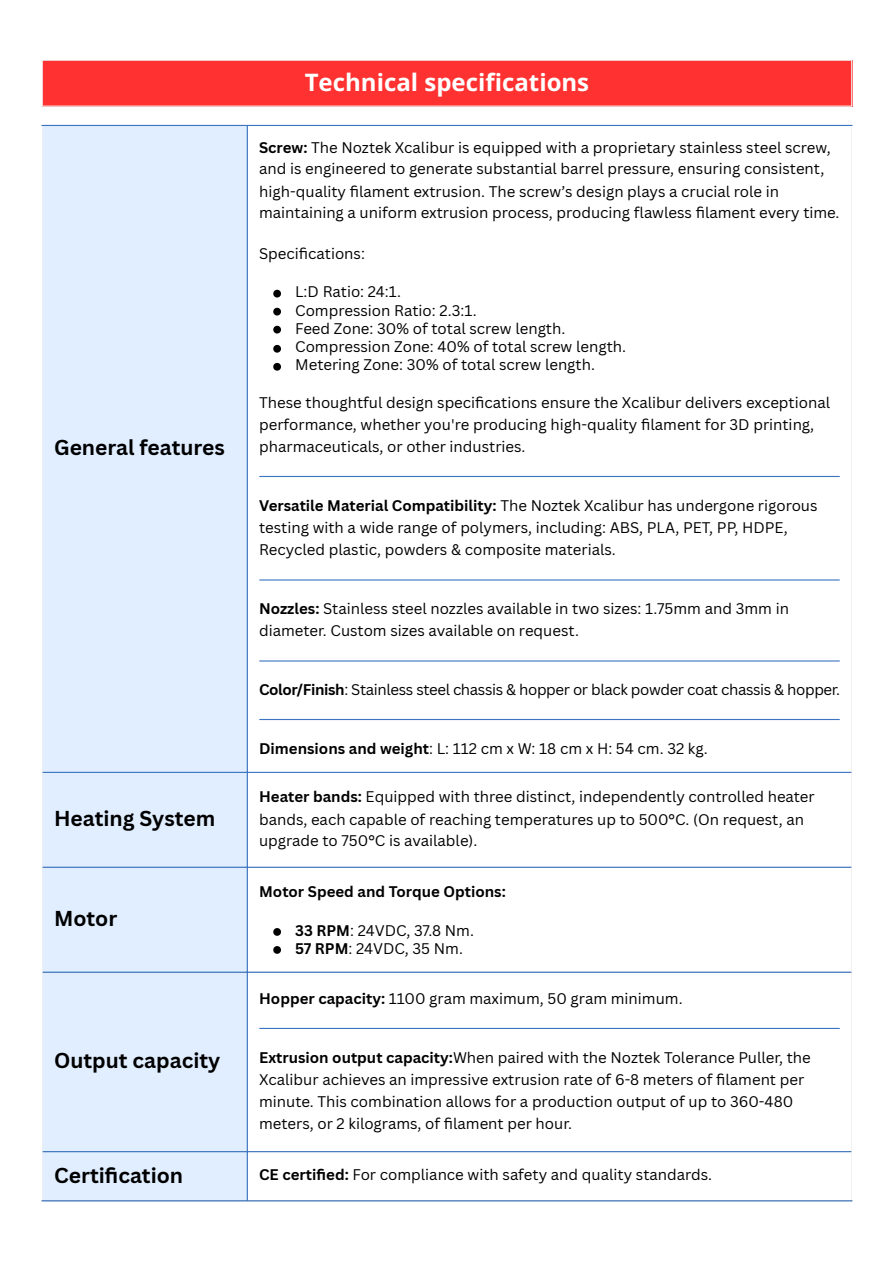
<style>
.page{position:relative;width:894px;height:1263px;background:#fff}
.page>*{position:absolute;margin:0;border:0;box-sizing:border-box;transform-origin:0 0}
.t1{font:700 24px "Open Sans";color:#fff}
.t2{font:700 21px "Canva Sans";color:#000}
.t3{font:15px/21.9px "Canva Sans";color:#000}
.t4{font:15px "Canva Sans";letter-spacing:-.025em;color:#000}
.t5{font:700 15px "Canva Sans";color:#000}
.s1{font-weight:700}
</style>
<div class="page">
<div style="left:42px;top:60px;width:809px;height:46px;background:#ff3131"></div>
<hr style="left:42px;top:61px;width:1px;height:45px;background:#fff">
<hr style="left:850px;top:61px;width:2px;height:45px;background:#fff">
<hr style="left:42px;top:60px;width:810px;height:1px;background:#fff">
<div style="left:43px;top:126px;width:204px;height:1074px;background:#e0eeff"></div>
<svg style="left:273px;top:290px;width:8px;height:7px"></svg>
<svg style="left:273px;top:308px;width:8px;height:7px"></svg>
<svg style="left:273px;top:326px;width:8px;height:7px"></svg>
<svg style="left:273px;top:345px;width:8px;height:8px"></svg>
<svg style="left:273px;top:363px;width:8px;height:8px"></svg>
<hr style="left:259px;top:476px;width:580px;height:1px;background:#3b75c2">
<hr style="left:259px;top:579px;width:580px;height:1px;background:#3b75c2">
<hr style="left:259px;top:660px;width:580px;height:2px;background:#3b75c2">
<hr style="left:259px;top:719px;width:580px;height:1px;background:#3b75c2">
<svg style="left:273px;top:928px;width:8px;height:8px"></svg>
<svg style="left:273px;top:946px;width:8px;height:8px"></svg>
<hr style="left:259px;top:1028px;width:580px;height:1px;background:#3b75c2">
<hr style="left:247px;top:126px;width:1px;height:1074px;background:#3b75c2">
<hr style="left:42px;top:125px;width:810px;height:1px;background:#3b75c2">
<hr style="left:43px;top:772px;width:807px;height:1px;background:#3b75c2">
<hr style="left:43px;top:867px;width:807px;height:1px;background:#3b75c2">
<hr style="left:43px;top:972px;width:807px;height:1px;background:#3b75c2">
<hr style="left:43px;top:1151px;width:807px;height:1px;background:#3b75c2">
<hr style="left:42px;top:1200px;width:810px;height:1px;background:#3b75c2">
<p class="t2" style="left:54px;top:432px;width:172px">General features</p>
<p class="t2" style="left:54px;top:803px;width:163px">Heating System</p>
<p class="t2" style="left:54px;top:904px;width:65px">Motor</p>
<p class="t2" style="left:54px;top:1046px;width:168px">Output capacity</p>
<p class="t1" style="left:304px;top:65px;width:286px">Technical specifications</p>
<h1 class="t3" style="left:259px;top:136px;width:581px"><span class="s1">Screw:</span> The Noztek Xcalibur is equipped with a proprietary stainless steel screw, and is engineered to generate substantial barrel pressure, ensuring consistent, high-quality fi lament extrusion. The screw’s design plays a crucial role in maintaining a uniform extrusion process, producing flawless fi lament every time.</h1>
<p class="t3" style="left:259px;top:242px;width:107px">Specifi cations:</p>
<p class="t3" style="left:295px;top:280px;width:107px">L:D Ratio: 24:1.</p>
<p class="t3" style="left:295px;top:299px;width:183px">Compression Ratio: 2.3:1.</p>
<p class="t3" style="left:295px;top:317px;width:272px">Feed Zone: 30% of total screw length.</p>
<p class="t3" style="left:295px;top:335px;width:332px">Compression Zone: 40% of total screw length.</p>
<p class="t3" style="left:295px;top:353px;width:301px">Metering Zone: 30% of total screw length.</p>
<p class="t3" style="left:259px;top:392px;width:572px">These thoughtful design specifi cations ensure the Xcalibur delivers exceptional performance, whether you're producing high-quality fi lament for 3D printing, pharmaceuticals, or other industries.</p>
<h1 class="t3" style="left:259px;top:494px;width:560px"><span class="s1">Versatile Material Compatibility:</span> The Noztek Xcalibur has undergone rigorous testing with a wide range of polymers, including: ABS, PLA, PET, PP, HDPE,<br>Recycled plastic, powders &amp; composite materials.</h1>
<h1 class="t3" style="left:259px;top:598px;width:531px;line-height:21.3px"><span class="s1">Nozzles:</span> Stainless steel nozzles available in two sizes: 1.75mm and 3mm in diameter. Custom sizes available on request.</h1>
<h1 class="t4" style="left:259px;top:679px;width:582px"><span class="s1">Color/Finish</span>: Stainless steel chassis &amp; hopper or black powder coat chassis &amp; hopper.</h1>
<h1 class="t3" style="left:259px;top:737px;width:450px"><span class="s1">Dimensions and weight</span>: L: 112 cm x W: 18 cm x H: 54 cm. 32 kg.</h1>
<h1 class="t3" style="left:259px;top:785px;width:557px"><span class="s1">Heater bands:</span> Equipped with three distinct, independently controlled heater bands, each capable of reaching temperatures up to 500°C. (On request, an upgrade to 750°C is available).</h1>
<h1 class="t5" style="left:259px;top:881px;width:248px">Motor Speed and Torque Options:</h1>
<p class="t3" style="left:295px;top:920px;width:180px"><span class="s1">33 RPM</span>: 24VDC, 37.8 Nm.</p>
<p class="t3" style="left:295px;top:938px;width:169px"><span class="s1">57 RPM</span>: 24VDC, 35 Nm.</p>
<h1 class="t3" style="left:259px;top:987px;width:425px"><span class="s1">Hopper capacity:</span> 1100 gram maximum, 50 gram minimum.</h1>
<h1 class="t3" style="left:259px;top:1046px;width:553px"><span class="s1">Extrusion output capacity:</span>When paired with the Noztek Tolerance Puller, the Xcalibur achieves an impressive extrusion rate of 6-8 meters of fi lament per minute. This combination allows for a production output of up to 360-480 meters, or 2 kilograms, of fi lament per hour.</h1>
<p class="t2" style="left:54px;top:1160px;width:131px">Certifi cation</p>
<h1 class="t3" style="left:259px;top:1163px;width:454px"><span class="s1">CE certified:</span> For compliance with safety and quality standards.</h1>
</div>
